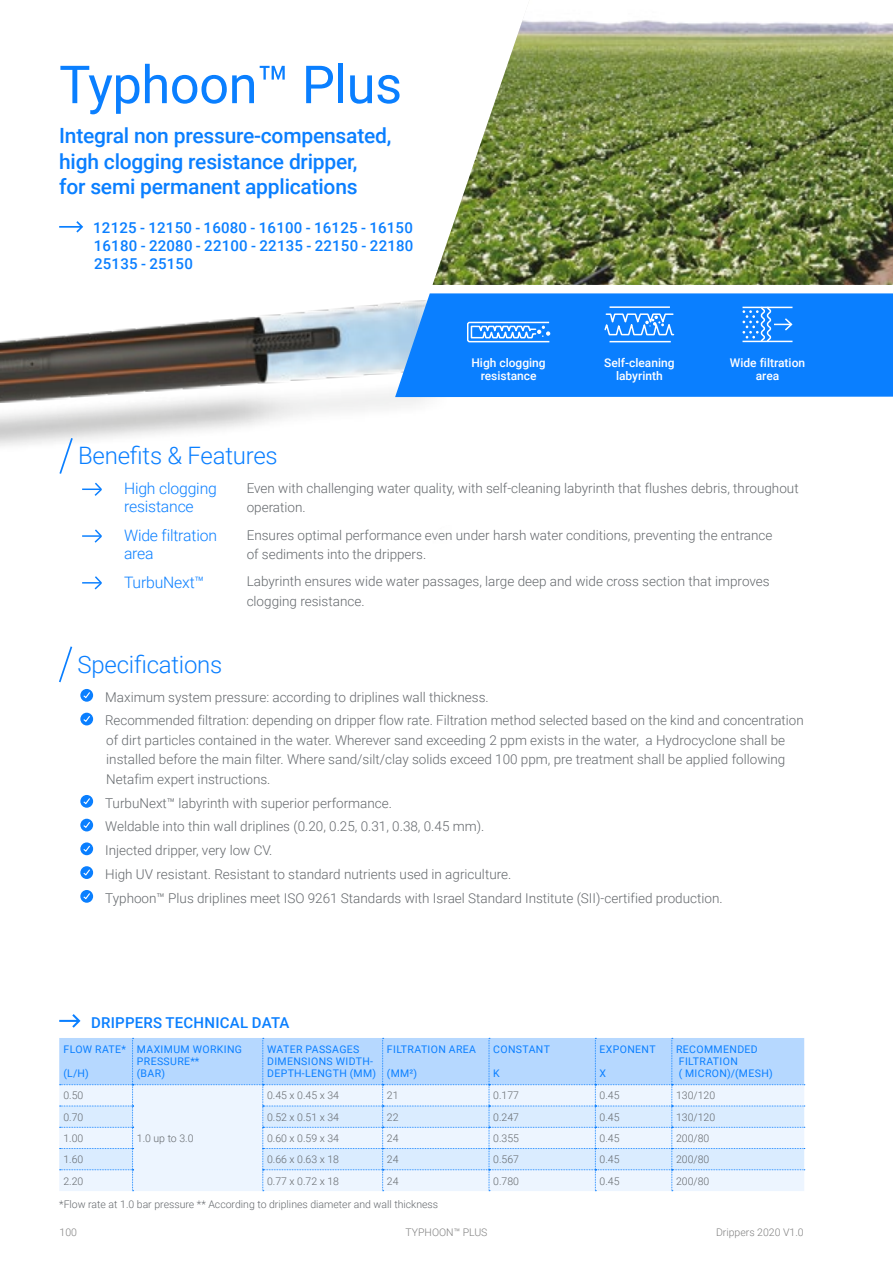
<style>
.page{position:relative;width:893px;height:1263px;background:#fff}
.page>*{position:absolute;margin:0;border:0;box-sizing:border-box;transform-origin:0 0}
.t1{font:52.5px "Roboto";letter-spacing:-.01em;color:#0a7fff}
.t2{font:300 24px "Roboto";letter-spacing:-.01em;color:#0a7fff}
.t3{font:500 21px/25.5px "Roboto";letter-spacing:-.01em;color:#0a7fff}
.t4{font:300 15.75px/18px "Roboto";letter-spacing:-.01em;color:#0a7fff}
.t5{font:500 15px/18px "Roboto";letter-spacing:.015em;color:#0a7fff;text-align:justify}
.t6{font:300 13.5px/19.5px "Roboto";color:#64686c}
.t7{font:500 12px/13.5px "Roboto";color:#fff;text-align:center}
.t8{font:300 10.5px "Roboto";color:#64686c}
.t9{font:10.5px/12px "Roboto";letter-spacing:.035em;color:#0a7fff}
.t10{font:300 10.5px "Roboto";color:#808080}
</style>
<div class="page">
<img style="left:0;top:226px;width:447px;height:220px">
<div style="left:395px;top:293px;width:498px;height:104px;background:#0a7fff"></div>
<img style="left:432px;top:20px;width:461px;height:265px">
<svg style="left:59px;top:1014px;width:22px;height:14px"></svg>
<svg style="left:59px;top:1038px;width:746px;height:153px"></svg>
<svg style="left:59px;top:221px;width:24px;height:12px"></svg>
<svg style="left:603px;top:313px;width:72px;height:23px"></svg>
<hr style="left:609px;top:306px;width:61px;height:2px;background:#fff">
<hr style="left:609px;top:341px;width:62px;height:1px;background:#fff">
<svg style="left:466px;top:321px;width:85px;height:22px"></svg>
<svg style="left:742px;top:305px;width:52px;height:38px"></svg>
<svg style="left:82px;top:482px;width:20px;height:14px"></svg>
<svg style="left:82px;top:529px;width:20px;height:14px"></svg>
<svg style="left:82px;top:576px;width:20px;height:14px"></svg>
<svg style="left:80px;top:689px;width:13px;height:13px"></svg>
<svg style="left:82px;top:691px;width:9px;height:8px"></svg>
<svg style="left:80px;top:713px;width:13px;height:12px"></svg>
<svg style="left:82px;top:715px;width:9px;height:8px"></svg>
<svg style="left:80px;top:795px;width:13px;height:13px"></svg>
<svg style="left:82px;top:797px;width:9px;height:8px"></svg>
<svg style="left:80px;top:819px;width:13px;height:12px"></svg>
<svg style="left:82px;top:821px;width:9px;height:8px"></svg>
<svg style="left:80px;top:842px;width:13px;height:13px"></svg>
<svg style="left:82px;top:844px;width:9px;height:9px"></svg>
<svg style="left:80px;top:866px;width:13px;height:13px"></svg>
<svg style="left:82px;top:868px;width:9px;height:8px"></svg>
<svg style="left:80px;top:890px;width:13px;height:13px"></svg>
<svg style="left:82px;top:892px;width:9px;height:8px"></svg>
<svg style="left:58px;top:436px;width:16px;height:38px"></svg>
<svg style="left:59px;top:646px;width:14px;height:37px"></svg>
<h1 class="t1" style="left:59px;top:48px;width:344px">Typhoon™ Plus</h1>
<h3 class="t3" style="left:59px;top:122px;width:334px">Integral non pressure-compensated, high clogging resistance dripper,<br>for semi permanent applications</h3>
<p class="t5" style="left:93px;top:218px;width:322px">12125 - 12150 - 16080 - 16100 - 16125 - 16150<br>16180 - 22080 - 22100 - 22135 - 22150 - 22180<br>25135 - 25150</p>
<h2 class="t2" style="left:78px;top:439px;width:201px">Benefits &amp; Features</h2>
<p class="t7" style="left:471px;top:355px;width:76px">High clogging resistance</p>
<p class="t7" style="left:604px;top:355px;width:72px">Self-cleaning labyrinth</p>
<p class="t7" style="left:730px;top:355px;width:77px">Wide filtration area</p>
<p class="t4" style="left:124px;top:479px;width:94px">High clogging resistance</p>
<p class="t6" style="left:247px;top:478px;width:553px">Even with challenging water quality, with self-cleaning labyrinth that flushes debris, throughout operation.</p>
<p class="t4" style="left:124px;top:526px;width:94px">Wide filtration area</p>
<p class="t6" style="left:247px;top:524px;width:527px">Ensures optimal performance even under harsh water conditions, preventing the entrance of sediments into the drippers.</p>
<p class="t4" style="left:124px;top:573px;width:82px">TurbuNext™</p>
<p class="t6" style="left:247px;top:571px;width:525px">Labyrinth ensures wide water passages, large deep and wide cross section that improves clogging resistance.</p>
<h2 class="t2" style="left:78px;top:647px;width:146px">Specifications</h2>
<p class="t6" style="left:105px;top:684px;width:700px;line-height:23.7px">Maximum system pressure: according to driplines wall thickness.<br>Recommended filtration: depending on dripper flow rate. Filtration method selected based on the kind and concentration</p>
<p class="t6" style="left:106px;top:730px;width:681px;text-align:justify">of dirt particles contained in the water. Wherever sand exceeding 2 ppm exists in the water, a Hydrocyclone shall be installed before the main filter. Where sand/silt/clay solids exceed 100 ppm, pre treatment shall be applied following Netafim expert instructions.</p>
<p class="t6" style="left:105px;top:790px;width:619px;line-height:23.7px">TurbuNext™ labyrinth with superior performance.<br>Weldable into thin wall driplines (0.20, 0.25, 0.31, 0.38, 0.45 mm).<br>Injected dripper, very low CV.<br>High UV resistant. Resistant to standard nutrients used in agriculture.<br>Typhoon™ Plus driplines meet ISO 9261 Standards with Israel Standard Institute (SII)-certified production.</p>
<p class="t5" style="left:91px;top:1013px;width:200px">DRIPPERS TECHNICAL DATA</p>
<p class="t9" style="left:64px;top:1043px;width:64px">FLOW RATE*</p>
<p class="t9" style="left:64px;top:1067px;width:27px">(L/H)</p>
<p class="t9" style="left:137px;top:1043px;width:107px">MAXIMUM WORKING<br>PRESSURE**<br>(BAR)</p>
<p class="t9" style="left:267px;top:1043px;width:110px">WATER PASSAGES<br>DIMENSIONS WIDTH-<br>DEPTH-LENGTH (MM)</p>
<p class="t9" style="left:387px;top:1043px;width:91px">FILTRATION AREA</p>
<p class="t9" style="left:387px;top:1067px;width:32px">(MM²)</p>
<p class="t9" style="left:493px;top:1043px;width:58px">CONSTANT</p>
<p class="t9" style="left:493px;top:1067px;width:8px">K</p>
<p class="t9" style="left:600px;top:1043px;width:58px">EXPONENT</p>
<p class="t9" style="left:600px;top:1067px;width:8px">X</p>
<p class="t9" style="left:676px;top:1043px;width:98px">RECOMMENDED<br>FILTRATION<br>( MICRON)/(MESH)</p>
<p class="t8" style="left:64px;top:1088px;width:21px">0.50</p>
<p class="t8" style="left:267px;top:1088px;width:73px">0.45 x 0.45 x 34</p>
<p class="t8" style="left:387px;top:1088px;width:13px">21</p>
<p class="t8" style="left:493px;top:1088px;width:27px">0.177</p>
<p class="t8" style="left:600px;top:1088px;width:21px">0.45</p>
<p class="t8" style="left:676px;top:1088px;width:41px">130/120</p>
<p class="t8" style="left:64px;top:1109px;width:21px">0.70</p>
<p class="t8" style="left:267px;top:1109px;width:73px">0.52 x 0.51 x 34</p>
<p class="t8" style="left:387px;top:1109px;width:13px">22</p>
<p class="t8" style="left:493px;top:1109px;width:27px">0.247</p>
<p class="t8" style="left:600px;top:1109px;width:21px">0.45</p>
<p class="t8" style="left:676px;top:1109px;width:41px">130/120</p>
<p class="t8" style="left:64px;top:1131px;width:21px">1.00</p>
<p class="t8" style="left:267px;top:1131px;width:73px">0.60 x 0.59 x 34</p>
<p class="t8" style="left:387px;top:1131px;width:13px">24</p>
<p class="t8" style="left:493px;top:1131px;width:27px">0.355</p>
<p class="t8" style="left:600px;top:1131px;width:21px">0.45</p>
<p class="t8" style="left:676px;top:1131px;width:35px">200/80</p>
<p class="t8" style="left:64px;top:1152px;width:21px">1.60</p>
<p class="t8" style="left:267px;top:1152px;width:73px">0.66 x 0.63 x 18</p>
<p class="t8" style="left:387px;top:1152px;width:13px">24</p>
<p class="t8" style="left:493px;top:1152px;width:27px">0.567</p>
<p class="t8" style="left:600px;top:1152px;width:21px">0.45</p>
<p class="t8" style="left:676px;top:1152px;width:35px">200/80</p>
<p class="t8" style="left:64px;top:1173px;width:21px">2.20</p>
<p class="t8" style="left:267px;top:1173px;width:73px">0.77 x 0.72 x 18</p>
<p class="t8" style="left:387px;top:1173px;width:13px">24</p>
<p class="t8" style="left:493px;top:1173px;width:27px">0.780</p>
<p class="t8" style="left:600px;top:1173px;width:21px">0.45</p>
<p class="t8" style="left:676px;top:1173px;width:35px">200/80</p>
<p class="t8" style="left:59px;top:1196px;width:380px">*Flow rate at 1.0 bar pressure ** According to driplines diameter and wall thickness</p>
<p class="t8" style="left:137px;top:1131px;width:58px">1.0 up to 3.0</p>
<p class="t10" style="left:60px;top:1225px;width:19px">100</p>
<p class="t10" style="left:405px;top:1225px;width:84px">TYPHOON™ PLUS</p>
<p class="t10" style="left:716px;top:1225px;width:89px">Drippers 2020 V1.0</p>
</div>
